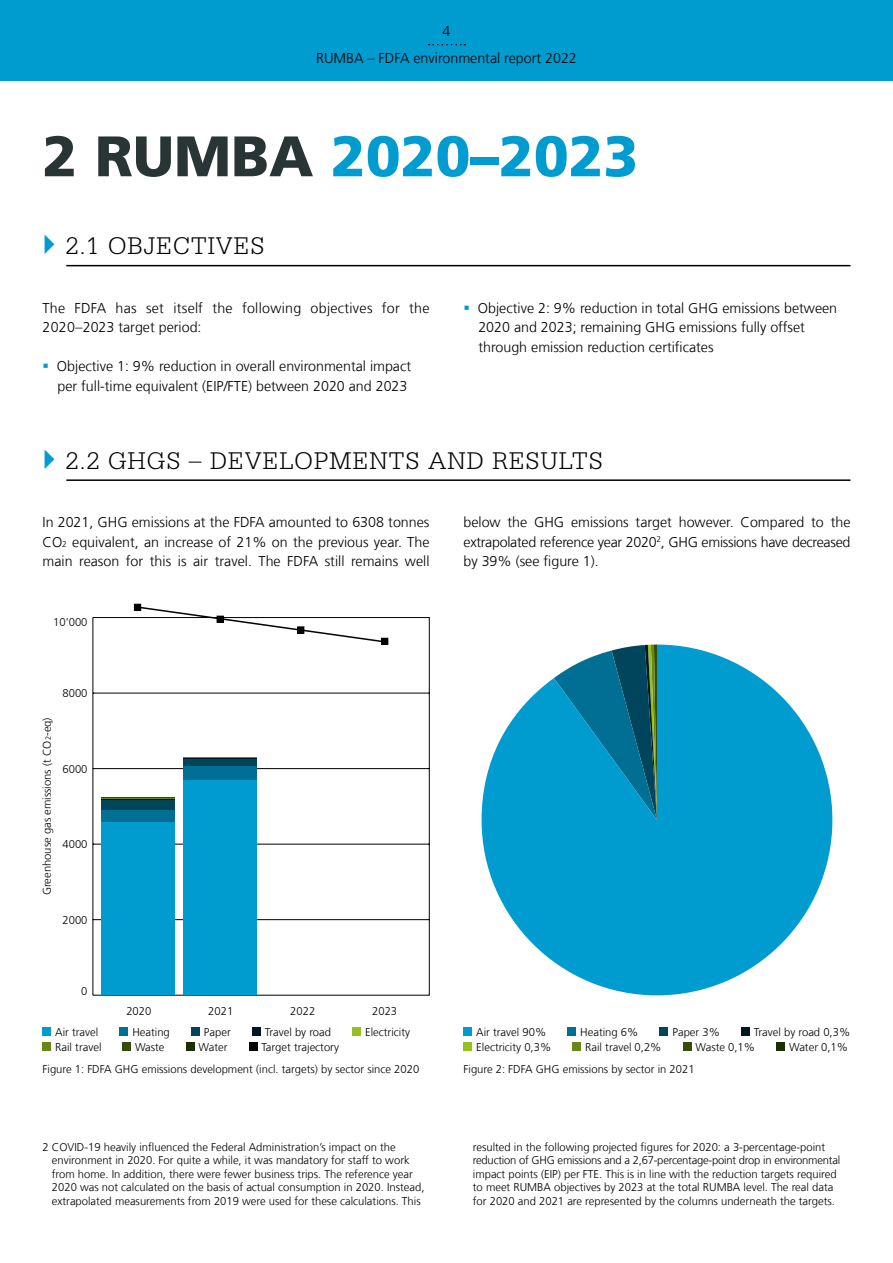
<style>
.page{position:relative;width:893px;height:1263px;background:#fff}
.page>*{position:absolute;margin:0;border:0;box-sizing:border-box;transform-origin:0 0}
.t1{font:900 57px "Frutiger LT Com";color:#009cd0}
.t2{font:300 25.5px "Serifa Std";letter-spacing:.04em;color:#000}
.t3{font:300 14.25px/19.5px "Frutiger LT Com";color:#000}
.t4{font:300 14.25px/19.5px "Frutiger LT Com";letter-spacing:.02em;color:#000}
.t5{font:300 11.25px/13.5px "Frutiger LT Com";color:#000}
.s1{color:#283534}
.s2{font-size:8.25px}
.s3{font-size:7.5px}
</style>
<div class="page">
<div style="left:0;top:0;width:893px;height:81px;background:#009cd0"></div>
<svg style="left:429px;top:44px;width:36px;height:1px"></svg>
<hr style="left:66px;top:265px;width:784px;height:1px;background:#000">
<hr style="left:66px;top:479px;width:784px;height:2px;background:#000">
<svg style="left:93px;top:617px;width:337px;height:378px"></svg>
<hr style="left:101px;top:797px;width:73px;height:1px;background:#1b3000">
<hr style="left:101px;top:798px;width:73px;height:1px;background:#688816">
<hr style="left:184px;top:757px;width:73px;height:1px;background:#688816">
<hr style="left:101px;top:799px;width:73px;height:1px;background:#001722">
<hr style="left:184px;top:758px;width:73px;height:1px;background:#001722">
<div style="left:101px;top:800px;width:73px;height:9px;background:#00455c"></div>
<div style="left:184px;top:759px;width:73px;height:7px;background:#00455c"></div>
<div style="left:101px;top:809px;width:73px;height:13px;background:#006f93"></div>
<div style="left:184px;top:766px;width:73px;height:14px;background:#006f93"></div>
<div style="left:101px;top:822px;width:73px;height:173px;background:#009cd0"></div>
<div style="left:184px;top:780px;width:73px;height:215px;background:#009cd0"></div>
<div style="left:191px;top:1028px;width:9px;height:8px;background:#00455c"></div>
<div style="left:660px;top:1028px;width:8px;height:8px;background:#00455c"></div>
<div style="left:186px;top:1042px;width:8px;height:9px;background:#1b3000"></div>
<div style="left:776px;top:1042px;width:9px;height:9px;background:#1b3000"></div>
<div style="left:120px;top:1028px;width:8px;height:8px;background:#006f93"></div>
<div style="left:567px;top:1028px;width:9px;height:8px;background:#006f93"></div>
<div style="left:122px;top:1042px;width:9px;height:9px;background:#374d07"></div>
<div style="left:683px;top:1042px;width:8px;height:9px;background:#374d07"></div>
<div style="left:43px;top:1028px;width:8px;height:8px;background:#009cd0"></div>
<div style="left:463px;top:1028px;width:9px;height:8px;background:#009cd0"></div>
<div style="left:43px;top:1042px;width:8px;height:9px;background:#688816"></div>
<div style="left:572px;top:1042px;width:9px;height:9px;background:#688816"></div>
<div style="left:249px;top:1042px;width:8px;height:9px;background:#000"></div>
<div style="left:352px;top:1028px;width:9px;height:8px;background:#95c11f"></div>
<div style="left:463px;top:1042px;width:9px;height:9px;background:#95c11f"></div>
<div style="left:252px;top:1028px;width:9px;height:8px;background:#001722"></div>
<div style="left:741px;top:1028px;width:9px;height:8px;background:#001722"></div>
<div style="left:134px;top:604px;width:7px;height:6px;border:1px solid #000"></div>
<svg style="left:135px;top:605px;width:253px;height:39px"></svg>
<div style="left:381px;top:638px;width:7px;height:6px;border:1px solid #000"></div>
<svg style="left:482px;top:644px;width:350px;height:351px;fill:#009cd0"></svg>
<p class="t3" style="left:316px;top:18px;width:262px;line-height:26.4px;text-align:center">4<br>RUMBA – FDFA environmental report 2022</p>
<h1 class="t1" style="left:43px;top:122px;width:597px"><span class="s1">2 RUMBA</span> 2020–2023</h1>
<h2 class="t2" style="left:66px;top:232px;width:200px">2.1 OBJECTIVES</h2>
<p class="t4" style="left:43px;top:298px;width:388px">The FDFA has set itself the following objectives for the<br>2020–2023 target period:</p>
<p class="t3" style="left:57px;top:357px;width:356px">Objective 1: 9% reduction in overall environmental impact per full-time equivalent (EIP/FTE) between 2020 and 2023</p>
<p class="t3" style="left:478px;top:298px;width:361px">Objective 2: 9% reduction in total GHG emissions between<br>2020 and 2023; remaining GHG emissions fully offset through emission reduction certificates</p>
<h2 class="t2" style="left:66px;top:446px;width:539px">2.2 GHGS – DEVELOPMENTS AND RESULTS</h2>
<p class="t3" style="left:43px;top:513px;width:388px;text-align:justify">In 2021, GHG emissions at the FDFA amounted to 6308 tonnes CO<span class="s2">2</span> equivalent, an increase of 21% on the previous year. The main reason for this is air travel. The FDFA still remains well</p>
<p class="t5" style="left:53px;top:615px;width:36px">10’000</p>
<p class="t5" style="left:40px;top:895px;width:179px;rotate:-90deg">Greenhouse gas emissions (t CO<span class="s3">2</span>-eq)</p>
<p class="t5" style="left:63px;top:686px;width:27px">8000</p>
<p class="t5" style="left:63px;top:762px;width:27px">6000</p>
<p class="t5" style="left:63px;top:837px;width:27px">4000</p>
<p class="t5" style="left:63px;top:913px;width:27px">2000</p>
<p class="t5" style="left:81px;top:985px;width:8px">0</p>
<p class="t5" style="left:126px;top:1004px;width:27px">2020</p>
<p class="t5" style="left:208px;top:1004px;width:27px">2021</p>
<p class="t5" style="left:290px;top:1004px;width:27px">2022</p>
<p class="t5" style="left:372px;top:1004px;width:27px">2023</p>
<p class="t3" style="left:463px;top:513px;width:388px;text-align:justify">below the GHG emissions target however. Compared to the extrapolated reference year 2020<sup>2</sup>, GHG emissions have decreased by 39% (see figure 1).</p>
<p class="t5" style="left:55px;top:1025px;width:45px">Air travel</p>
<p class="t5" style="left:476px;top:1025px;width:71px">Air travel 90%</p>
<p class="t5" style="left:55px;top:1040px;width:48px">Rail travel</p>
<p class="t5" style="left:262px;top:1040px;width:79px">Target trajectory</p>
<p class="t5" style="left:585px;top:1040px;width:78px">Rail travel 0,2%</p>
<p class="t5" style="left:265px;top:1025px;width:68px">Travel by road</p>
<p class="t5" style="left:754px;top:1025px;width:98px">Travel by road 0,3%</p>
<p class="t5" style="left:365px;top:1025px;width:46px">Electricity</p>
<p class="t5" style="left:132px;top:1025px;width:39px">Heating</p>
<p class="t5" style="left:580px;top:1025px;width:60px">Heating 6%</p>
<p class="t5" style="left:135px;top:1040px;width:31px">Waste</p>
<p class="t5" style="left:695px;top:1040px;width:61px">Waste 0,1%</p>
<p class="t5" style="left:204px;top:1025px;width:28px">Paper</p>
<p class="t5" style="left:672px;top:1025px;width:49px">Paper 3%</p>
<p class="t5" style="left:199px;top:1040px;width:30px">Water</p>
<p class="t5" style="left:789px;top:1040px;width:60px">Water 0,1%</p>
<p class="t5" style="left:476px;top:1040px;width:76px">Electricity 0,3%</p>
<p class="t5" style="left:43px;top:1063px;width:378px">Figure 1: FDFA GHG emissions development (incl. targets) by sector since 2020</p>
<p class="t5" style="left:52px;top:1140px;width:374px;text-indent:-9px">2 COVID-19 heavily influenced the Federal Administration’s impact on the environment in 2020. For quite a while, it was mandatory for staff to work from home. In addition, there were fewer business trips. The reference year 2020 was not calculated on the basis of actual consumption in 2020. Instead, extrapolated measurements from 2019 were used for these calculations. This</p>
<p class="t5" style="left:463px;top:1063px;width:233px">Figure 2: FDFA GHG emissions by sector in 2021</p>
<p class="t5" style="left:473px;top:1140px;width:369px">resulted in the following projected figures for 2020: a 3-percentage-point reduction of GHG emissions and a 2,67-percentage-point drop in environmental impact points (EIP) per FTE. This is in line with the reduction targets required to meet RUMBA objectives by 2023 at the total RUMBA level. The real data for 2020 and 2021 are represented by the columns underneath the targets.</p>
</div>
